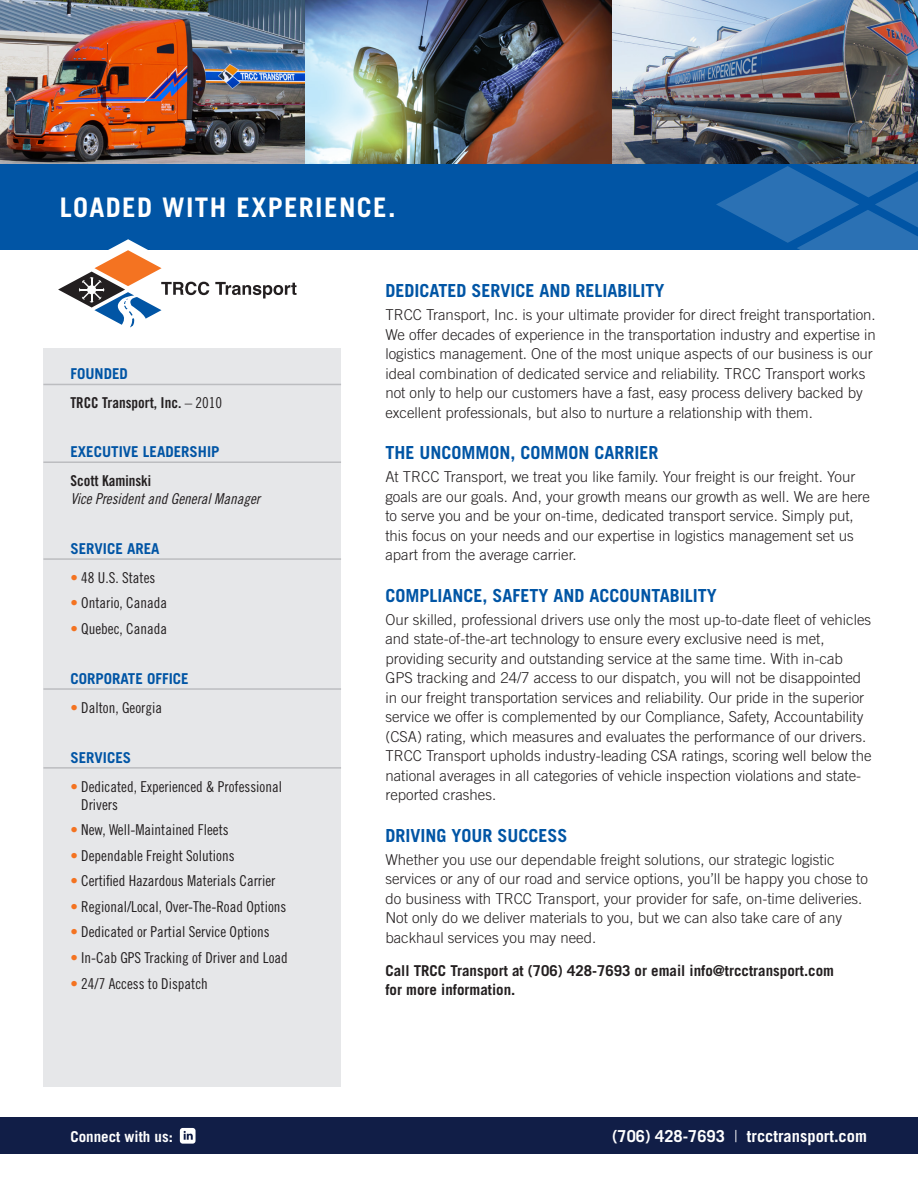
<style>
.page{position:relative;width:918px;height:1188px;background:#fff}
.page>*{position:absolute;margin:0;border:0;box-sizing:border-box;transform-origin:0 0}
.t1{font:700 27px "Trade Gothic";letter-spacing:.05em;color:#fff}
.t2{font:700 18px "Trade Gothic";color:#0155a5}
.t3{font:700 16.5px "Trade Gothic";color:#fff}
.t4{font:300 15px/19.5px "Trade Gothic";color:#231f20}
.t5{font:15px/18px "Trade Gothic Cond Eighteen";color:#231f20}
.t6{font:700 15px/19.5px "Trade Gothic";color:#231f20}
.t7{font:700 15px "Trade Gothic";color:#0155a5}
.t8{font:15px/18px "Trade Gothic Cond Eighteen Obl";color:#231f20}
.t9{font:15px "Trade Gothic Bold Cond Twenty";color:#231f20}
.t10{font:700 15px "Trade Gothic";color:#fff}
.s1{font-family:"Trade Gothic Cond Eighteen"}
.s2{font-family:"Trade Gothic Bold Cond Twenty"}
.s3{color:#f47321}
.s4{font-weight:300}
</style>
<div class="page">
<div style="left:43px;top:348px;width:298px;height:738px;background:#e6e7e9"></div>
<div style="left:0;top:1118px;width:918px;height:36px;background:#111e47"></div>
<div style="left:0;top:164px;width:918px;height:86px;background:#0155a5"></div>
<svg style="left:716px;top:164px;width:202px;height:86px"></svg>
<hr style="left:43px;top:384px;width:298px;height:1px;background:#bcbdc0">
<hr style="left:43px;top:461px;width:298px;height:2px;background:#bcbdc0">
<hr style="left:43px;top:558px;width:298px;height:2px;background:#bcbdc0">
<hr style="left:43px;top:688px;width:298px;height:2px;background:#bcbdc0">
<hr style="left:43px;top:767px;width:298px;height:2px;background:#bcbdc0">
<img style="left:0;top:0;width:918px;height:164px">
<svg style="left:180px;top:1128px;width:16px;height:16px"></svg>
<svg style="left:215px;top:282px;width:82px;height:17px"></svg>
<svg style="left:58px;top:239px;width:151px;height:89px"></svg>
<div style="left:87px;top:285px;width:9px;height:9px;background:#fcfcfc;border-radius:50%"></div>
<p class="t1" style="left:60px;top:191px;width:337px">LOADED WITH EXPERIENCE.</p>
<p class="t7" style="left:70px;top:365px;width:59px">FOUNDED</p>
<p class="t9" style="left:70px;top:394px;width:153px">TRCC Transport, Inc. <span class="s1">– 2010</span></p>
<p class="t7" style="left:70px;top:443px;width:151px">EXECUTIVE LEADERSHIP</p>
<p class="t8" style="left:70px;top:471px;width:191px"><span class="s2">Scott Kaminski<br></span>Vice President and General Manager</p>
<p class="t7" style="left:70px;top:539px;width:91px">SERVICE AREA</p>
<p class="t5" style="left:70px;top:568px;width:86px"><span class="s3">•</span> 48 U.S. States</p>
<p class="t5" style="left:70px;top:594px;width:98px"><span class="s3">•</span> Ontario, Canada</p>
<p class="t5" style="left:70px;top:619px;width:98px"><span class="s3">•</span> Quebec, Canada</p>
<p class="t7" style="left:70px;top:669px;width:120px">CORPORATE OFFICE</p>
<p class="t5" style="left:70px;top:698px;width:93px"><span class="s3">•</span> Dalton, Georgia</p>
<p class="t7" style="left:70px;top:748px;width:62px">SERVICES</p>
<p class="t5" style="left:81px;top:777px;width:202px;text-indent:-11px"><span class="s3">•</span> Dedicated, Experienced &amp; Professional<br>Drivers</p>
<p class="t5" style="left:70px;top:821px;width:160px"><span class="s3">•</span> New, Well-Maintained Fleets</p>
<p class="t5" style="left:70px;top:846px;width:166px"><span class="s3">•</span> Dependable Freight Solutions</p>
<p class="t5" style="left:70px;top:872px;width:206px"><span class="s3">•</span> Certified Hazardous Materials Carrier</p>
<p class="t5" style="left:70px;top:897px;width:218px"><span class="s3">•</span> Regional/Local, Over-The-Road Options</p>
<p class="t5" style="left:70px;top:923px;width:201px"><span class="s3">•</span> Dedicated or Partial Service Options</p>
<p class="t5" style="left:70px;top:948px;width:219px"><span class="s3">•</span> In-Cab GPS Tracking of Driver and Load</p>
<p class="t5" style="left:70px;top:974px;width:139px"><span class="s3">•</span> 24/7 Access to Dispatch</p>
<p class="t2" style="left:385px;top:280px;width:281px">DEDICATED SERVICE AND RELIABILITY</p>
<p class="t4" style="left:385px;top:305px;width:492px">TRCC Transport, Inc. is your ultimate provider for direct freight transportation.<br>We offer decades of experience in the transportation industry and expertise in logistics management. One of the most unique aspects of our business is our ideal combination of dedicated service and reliability. TRCC Transport works not only to help our customers have a fast, easy process delivery backed by excellent professionals, but also to nurture a relationship with them.</p>
<p class="t2" style="left:385px;top:442px;width:275px">THE UNCOMMON, COMMON CARRIER</p>
<p class="t4" style="left:385px;top:467px;width:486px">At TRCC Transport, we treat you like family. Your freight is our freight. Your goals are our goals. And, your growth means our growth as well. We are here to serve you and be your on-time, dedicated transport service. Simply put, this focus on your needs and our expertise in logistics management set us apart from the average carrier.</p>
<p class="t2" style="left:385px;top:585px;width:333px">COMPLIANCE, SAFETY AND ACCOUNTABILITY</p>
<p class="t4" style="left:385px;top:610px;width:488px">Our skilled, professional drivers use only the most up-to-date fleet of vehicles and state-of-the-art technology to ensure every exclusive need is met, providing security and outstanding service at the same time. With in-cab GPS tracking and 24/7 access to our dispatch, you will not be disappointed in our freight transportation services and reliability. Our pride in the superior service we offer is complemented by our Compliance, Safety, Accountability (CSA) rating, which measures and evaluates the performance of our drivers.<br>TRCC Transport upholds industry-leading CSA ratings, scoring well below the national averages in all categories of vehicle inspection violations and state&shy;reported crashes.</p>
<p class="t2" style="left:385px;top:825px;width:184px">DRIVING YOUR SUCCESS</p>
<p class="t4" style="left:385px;top:850px;width:484px">Whether you use our dependable freight solutions, our strategic logistic services or any of our road and service options, you’ll be happy you chose to do business with TRCC Transport, your provider for safe, on-time deliveries.<br>Not only do we deliver materials to you, but we can also take care of any backhaul services you may need.</p>
<p class="t6" style="left:385px;top:961px;width:450px">Call TRCC Transport at (706) 428-7693 or email info@trcctransport.com for more information.</p>
<p class="t10" style="left:70px;top:1127px;width:104px">Connect with us:</p>
<p class="t3" style="left:612px;top:1126px;width:256px">(706) 428-7693 <span class="s4">|</span> trcctransport.com</p>
</div>
